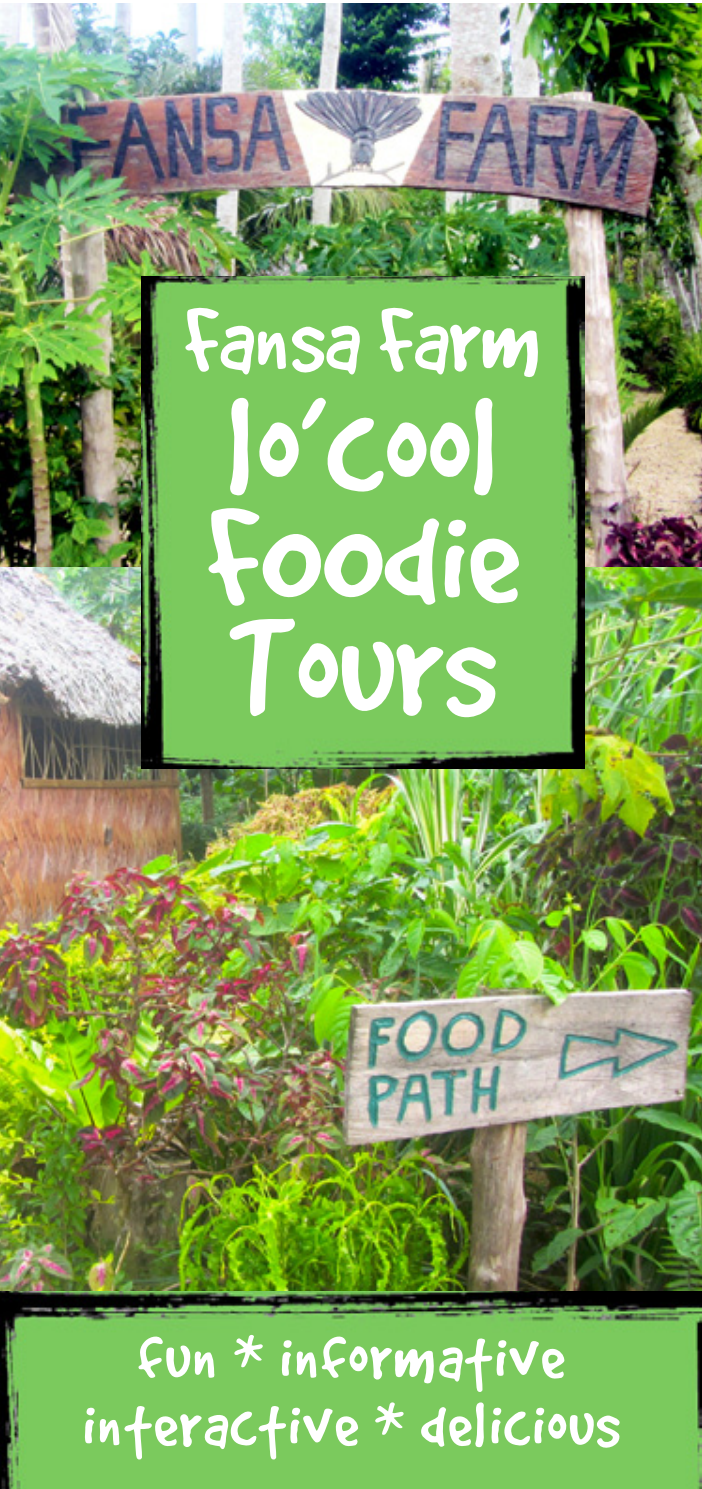
<style>
.page{position:relative;width:702px;height:1489px;background:#fff}
.page>*{position:absolute;margin:0;border:0;box-sizing:border-box;transform-origin:0 0}
.t1{font:152.5px/110.2px "Good Dog";color:#fff}
.t2{font:99.75px "Good Dog";color:#fff}
.t3{font:70px/67.5px "Good Dog";letter-spacing:.025em;color:#fff;text-align:center}
</style>
<div class="page">
<img style="left:0;top:4px;width:702px;height:1484px">
<img style="left:141px;top:276px;width:443px;height:492px">
<h2 class="t2" style="left:184px;top:288px;width:359px">Fansa Farm</h2>
<h1 class="t1" style="left:206px;top:389px;width:314px">lo’cool<br>FOOdie<br>Tours</h1>
<p class="t3" style="left:82px;top:1322px;width:539px">fun * informative interactive * delicious</p>
</div>
